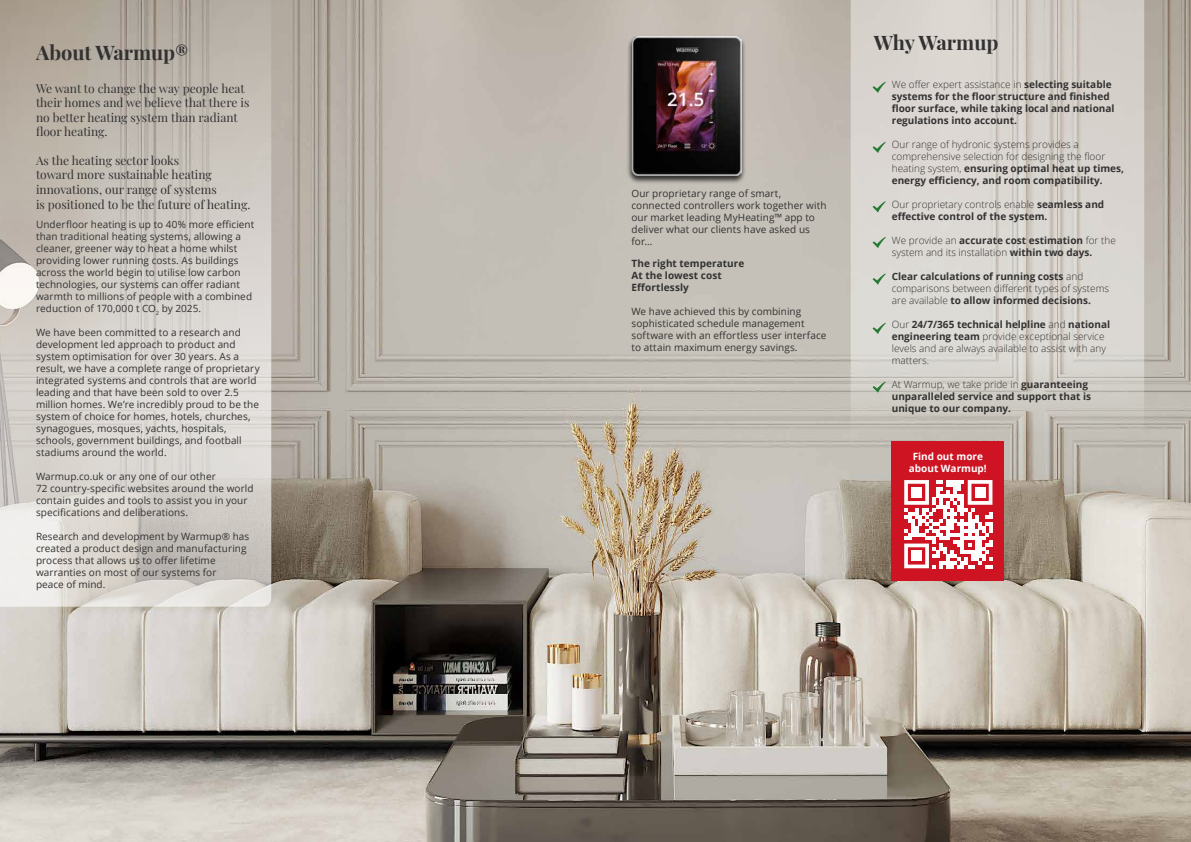
<style>
.page{position:relative;width:1191px;height:842px;background:#fff}
.page>*{position:absolute;margin:0;border:0;box-sizing:border-box;transform-origin:0 0}
.t1{font:700 20px "Playfair Display";color:#333232}
.t2{font:12px/14.4px "Playfair Display";color:#333232}
.t3{font:10px/12px "Open Sans";letter-spacing:.005em;color:#333232}
.t4{font:700 10px/12px "Open Sans";color:#333232}
.t5{font:300 10px/12px "Open Sans";color:#333232}
.t6{font:700 10px/12px "Open Sans";color:#fff;text-align:center}
.s1{font-weight:300}
.s2{font-weight:700}
</style>
<div class="page">
<img style="left:0;top:0;width:1191px;height:842px">
<svg style="left:850px;top:0;width:294px;height:432px;background:#d6d2cc"></svg>
<svg style="left:0;top:0;width:271px;height:607px;background:#cdc7c0"></svg>
<div style="left:627px;top:36px;width:119px;height:149px;background:#000;opacity:.75"></div>
<img style="left:631px;top:36px;width:110px;height:140px">
<svg style="left:872px;top:82px;width:13px;height:11px"></svg>
<svg style="left:872px;top:142px;width:13px;height:11px"></svg>
<svg style="left:872px;top:201px;width:13px;height:11px"></svg>
<svg style="left:872px;top:237px;width:13px;height:11px"></svg>
<svg style="left:872px;top:273px;width:13px;height:12px"></svg>
<svg style="left:872px;top:323px;width:13px;height:11px"></svg>
<svg style="left:872px;top:381px;width:13px;height:12px"></svg>
<div style="left:891px;top:441px;width:113px;height:140px;background:#ce1422"></div>
<svg style="left:904px;top:480px;width:88px;height:88px"></svg>
<div style="left:911px;top:487px;width:11px;height:11px;background:#fff"></div>
<div style="left:974px;top:487px;width:11px;height:11px;background:#fff"></div>
<div style="left:911px;top:551px;width:11px;height:10px;background:#fff"></div>
<h1 class="t1" style="left:36px;top:37px;width:154px">About Warmup®</h1>
<p class="t2" style="left:36px;top:80px;width:215px">We want to change the way people heat their homes and we believe that there is no better heating system than radiant floor heating.</p>
<p class="t2" style="left:36px;top:152px;width:216px">As the heating sector looks<br>toward more sustainable heating innovations, our range of systems<br>is positioned to be the future of heating.</p>
<p class="t3" style="left:36px;top:218px;width:220px">Underfloor heating is up to 40% more efficient than traditional heating systems, allowing a cleaner, greener way to heat a home whilst providing lower running costs. As buildings across the world begin to utilise low carbon technologies, our systems can offer radiant warmth to millions of people with a combined reduction of 170,000 t CO<sub>2</sub> by 2025.</p>
<p class="t3" style="left:36px;top:326px;width:225px">We have been committed to a research and development led approach to product and system optimisation for over 30 years. As a result, we have a complete range of proprietary integrated systems and controls that are world leading and that have been sold to over 2.5 million homes. We’re incredibly proud to be the system of choice for homes, hotels, churches, synagogues, mosques, yachts, hospitals, schools, government buildings, and football stadiums around the world.</p>
<p class="t3" style="left:36px;top:470px;width:219px">Warmup.co.uk or any one of our other<br>72 country-specific websites around the world contain guides and tools to assist you in your specifications and deliberations.</p>
<p class="t3" style="left:36px;top:530px;width:215px">Research and development by Warmup® has created a product design and manufacturing process that allows us to offer lifetime warranties on most of our systems for<br>peace of mind.</p>
<p class="t3" style="left:631px;top:187px;width:196px">Our proprietary range of smart, connected controllers work together with our market leading MyHeating™ app to deliver what our clients have asked us for...</p>
<p class="t4" style="left:631px;top:257px;width:114px">The right temperature<br>At the lowest cost<br>Effortlessly</p>
<p class="t3" style="left:631px;top:305px;width:196px">We have achieved this by combining sophisticated schedule management software with an effortless user interface to attain maximum energy savings.</p>
<h1 class="t1" style="left:874px;top:26px;width:126px">Why Warmup</h1>
<p class="t4" style="left:891px;top:78px;width:224px"><span class="s1">We offer expert assistance in</span> selecting suitable systems for the floor structure and finished floor surface, while taking local and national regulations into account.</p>
<p class="t5" style="left:891px;top:138px;width:234px">Our range of hydronic systems provides a comprehensive selection for designing the floor heating system, <span class="s2">ensuring optimal heat up times, energy efficiency, and room compatibility.</span></p>
<p class="t4" style="left:891px;top:198px;width:214px"><span class="s1">Our proprietary controls enable</span> seamless and effective control of the system.</p>
<p class="t5" style="left:891px;top:234px;width:225px">We provide an <span class="s2">accurate cost estimation</span> for the system and its installation <span class="s2">within two days.</span></p>
<p class="t4" style="left:891px;top:270px;width:219px">Clear calculations of running costs <span class="s1">and comparisons between different types of systems are available</span> to allow informed decisions.</p>
<p class="t5" style="left:891px;top:318px;width:220px">Our <span class="s2">24/7/365 technical helpline</span> and <span class="s2">national engineering team</span> provide exceptional service levels and are always available to assist with any matters.</p>
<p class="t4" style="left:891px;top:378px;width:201px"><span class="s1">At Warmup, we take pride in</span> guaranteeing unparalleled service and support that is unique to our company.</p>
<p class="t6" style="left:909px;top:450px;width:79px">Find out more about Warmup!</p>
</div>
